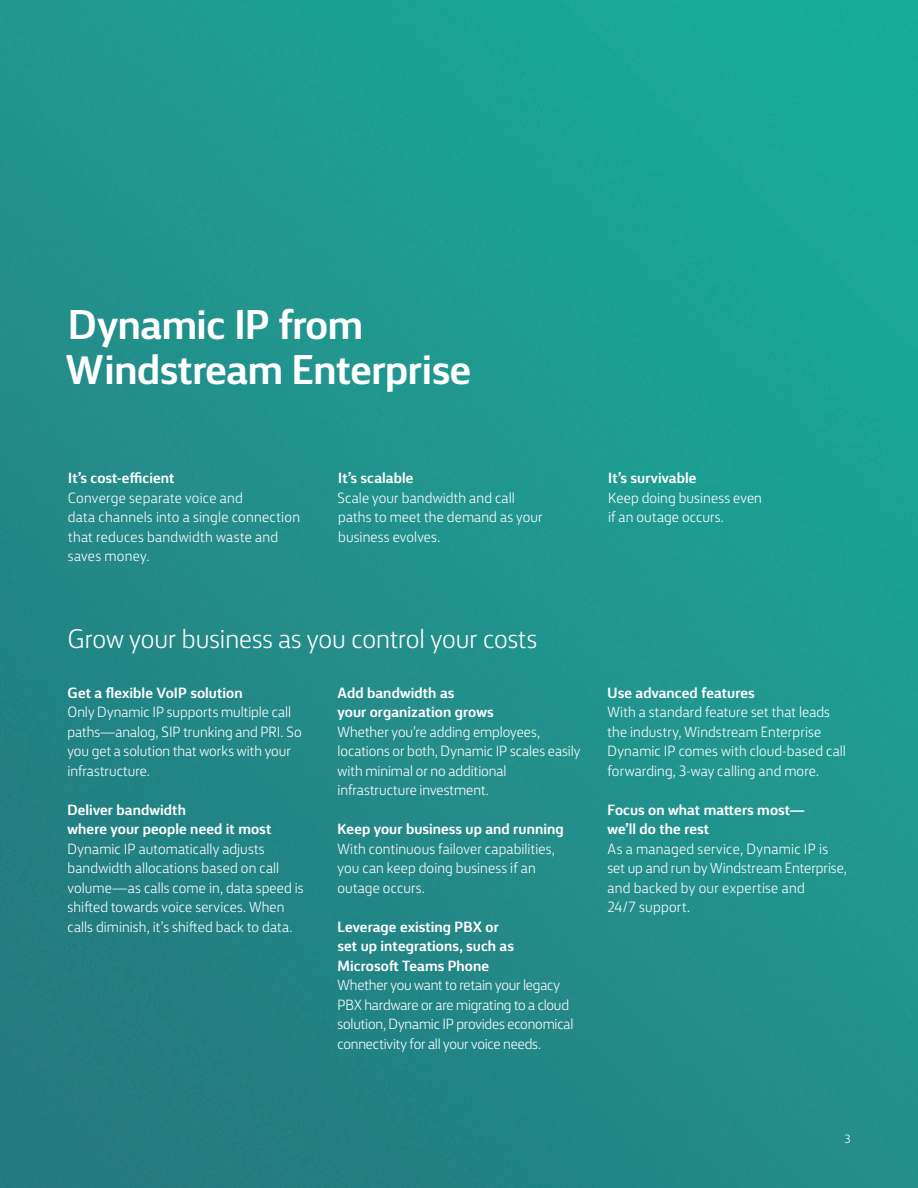
<style>
.page{position:relative;width:918px;height:1188px;background:#fff}
.page>*{position:absolute;margin:0;border:0;box-sizing:border-box;transform-origin:0 0}
.Headline_-_28_30{font:700 42px/45px "FS Silas Sans";letter-spacing:-.01em;color:#fff}
.Subhead_LIght_Whi{font:300 27px "FS Silas Sans";color:#fff}
.Body_-_10_13{font:300 15px/19.5px "FS Silas Sans";letter-spacing:.005em;color:#fff}
.Body_-_10_13-2{font:300 15px/19.5px "FS Silas Sans";letter-spacing:-.015em;color:#fff}
.t1{font:300 12px "FS Silas Sans";color:#fff}
.s1{font-weight:700}
</style>
<div class="page">
<img style="left:0;top:0;width:918px;height:1188px">
<p class="Headline_-_28_30" style="left:65px;top:298px;width:407px">Dynamic IP from<br>Windstream Enterprise</p>
<p class="Body_-_10_13" style="left:68px;top:467px;width:234px"><span class="s1">It’s cost-efficient<br></span>Converge separate voice and<br>data channels into a single connection that reduces bandwidth waste and saves money.</p>
<p class="Body_-_10_13" style="left:337px;top:467px;width:207px"><span class="s1">It’s scalable<br></span>Scale your bandwidth and call paths to meet the demand as your business evolves.</p>
<p class="Body_-_10_13" style="left:608px;top:467px;width:155px"><span class="s1">It’s survivable<br></span>Keep doing business even if an outage occurs.</p>
<p class="Subhead_LIght_Whi" style="left:68px;top:619px;width:471px">Grow your business as you control your costs</p>
<p class="Body_-_10_13" style="left:68px;top:681px;width:236px"><span class="s1">Get a flexible VoIP solution<br></span>Only Dynamic IP supports multiple call paths—analog, SIP trunking and PRI. So you get a solution that works with your infrastructure.</p>
<p class="Body_-_10_13" style="left:68px;top:798px;width:238px"><span class="s1">Deliver bandwidth<br>where your people need it most </span>Dynamic IP automatically adjusts bandwidth allocations based on call volume—as calls come in, data speed is shifted towards voice services. When calls diminish, it’s shifted back to data.</p>
<p class="Body_-_10_13" style="left:338px;top:681px;width:244px"><span class="s1">Add bandwidth as<br>your organization grows<br></span>Whether you’re adding employees, locations or both, Dynamic IP scales easily with minimal or no additional infrastructure investment.</p>
<p class="Body_-_10_13" style="left:338px;top:818px;width:228px"><span class="s1">Keep your business up and running<br></span>With continuous failover capabilities, you can keep doing business if an outage occurs.</p>
<p class="Body_-_10_13-2" style="left:338px;top:915px;width:238px"><span class="s1">Leverage existing PBX or<br>set up integrations, such as Microsoft Teams Phone<br></span>Whether you want to retain your legacy PBX hardware or are migrating to a cloud solution, Dynamic IP provides economical connectivity for all your voice needs.</p>
<p class="Body_-_10_13" style="left:608px;top:681px;width:240px"><span class="s1">Use advanced features<br></span>With a standard feature set that leads the industry, Windstream Enterprise Dynamic IP comes with cloud-based call forwarding, 3-way calling and more.</p>
<p class="Body_-_10_13" style="left:608px;top:798px;width:241px"><span class="s1">Focus on what matters most—<br>we’ll do the rest<br></span>As a managed service, Dynamic IP is set up and run by Windstream Enterprise, and backed by our expertise and<br>24/7 support.</p>
<p class="t1" style="left:845px;top:1130px;width:7px">3</p>
</div>
